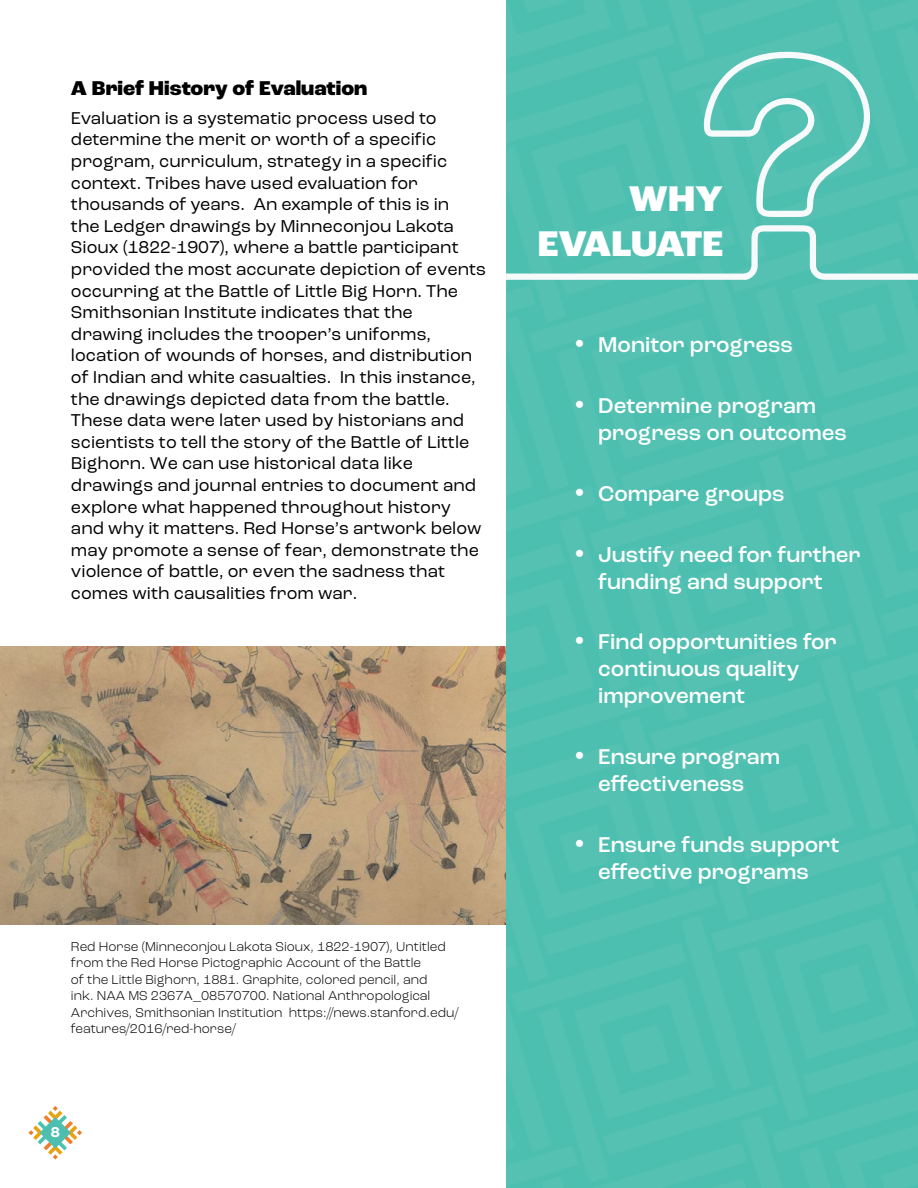
<style>
.page{position:relative;width:918px;height:1188px;background:#fff}
.page>*{position:absolute;margin:0;border:0;box-sizing:border-box;transform-origin:0 0}
.t1{font:800 37.5px/45px "Roc Grotesk";color:#fff;text-align:right}
.t2{font:500 22.5px/27px "Roc Grotesk";color:#fff;text-align:center}
.t3{font:800 21px "Roc Grotesk";color:#000}
.t4{font:18px/21.6px "Roc Grotesk";color:#000}
.t5{font:700 15px "Roc Grotesk";color:#fff}
.t6{font:300 13.5px/16.5px "Roc Grotesk";color:#000}
.s1{font-family:"Futura";font-stretch:condensed}
</style>
<div class="page">
<svg style="left:28px;top:1106px;width:54px;height:54px"></svg>
<img style="left:0;top:646px;width:506px;height:279px">
<div style="left:506px;top:0;width:412px;height:1188px;background:#54c1b3"></div>
<p class="t3" style="left:71px;top:75px;width:298px">A Brief History of Evaluation</p>
<p class="t4" style="left:71px;top:107px;width:417px">Evaluation is a systematic process used to determine the merit or worth of a specific program, curriculum, strategy in a specific context. Tribes have used evaluation for thousands of years. An example of this is in<br>the Ledger drawings by Minneconjou Lakota Sioux (1822-1907), where a battle participant provided the most accurate depiction of events occurring at the Battle of Little Big Horn. The Smithsonian Institute indicates that the drawing includes the trooper’s uniforms, location of wounds of horses, and distribution of Indian and white casualties. In this instance, the drawings depicted data from the battle.<br>These data were later used by historians and scientists to tell the story of the Battle of Little Bighorn. We can use historical data like drawings and journal entries to document and explore what happened throughout history and why it matters. Red Horse’s artwork below may promote a sense of fear, demonstrate the violence of battle, or even the sadness that comes with causalities from war.</p>
<p class="t6" style="left:71px;top:938px;width:389px">Red Horse (Minneconjou Lakota Sioux, 1822-1907), Untitled from the Red Horse Pictographic Account of the Battle<br>of the Little Bighorn, 1881. Graphite, colored pencil, and<br>ink. NAA MS 2367A_08570700. National Anthropological Archives, Smithsonian Institution https://news.stanford.edu/ features/2016/red-horse/</p>
<p class="t5" style="left:51px;top:1122px;width:11px">8</p>
<h1 class="t1" style="left:538px;top:178px;width:187px">WHY<br>EVALUATE</h1>
<p class="t2" style="left:571px;top:332px;width:223px"><span class="s1">•</span> Monitor progress</p>
<p class="t2" style="left:598px;top:392px;width:250px;text-align:left;text-indent:-27px"><span class="s1">•</span> Determine program progress on outcomes</p>
<p class="t2" style="left:571px;top:480px;width:215px"><span class="s1">•</span> Compare groups</p>
<p class="t2" style="left:571px;top:541px;width:291px"><span class="s1">•</span> Justify need for further funding and support</p>
<p class="t2" style="left:598px;top:629px;width:240px;text-align:left;text-indent:-27px"><span class="s1">•</span> Find opportunities for continuous quality improvement</p>
<p class="t2" style="left:571px;top:743px;width:210px"><span class="s1">•</span> Ensure program effectiveness</p>
<p class="t2" style="left:571px;top:831px;width:270px"><span class="s1">•</span> Ensure funds support effective programs</p>
</div>
